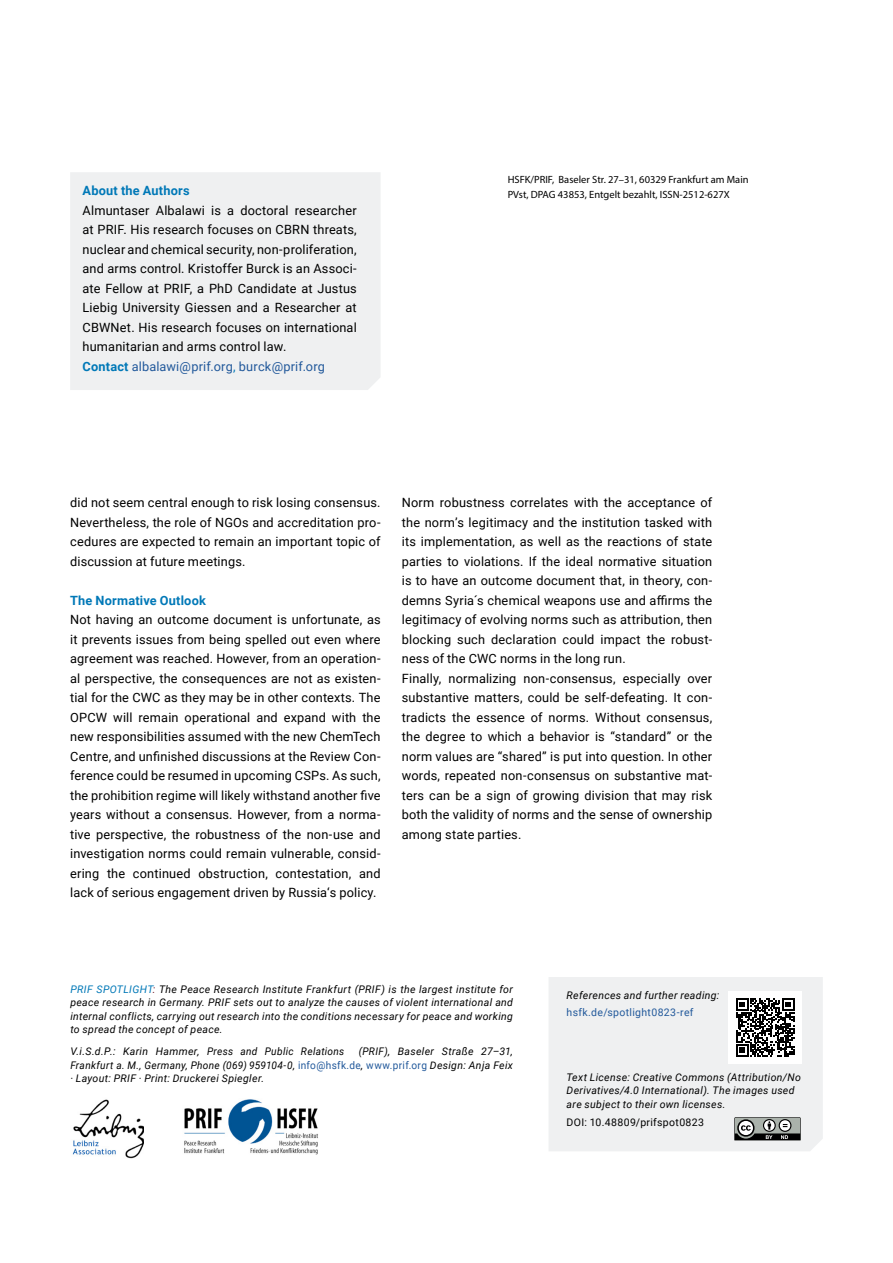
<style>
.page{position:relative;width:893px;height:1263px;background:#fff}
.page>*{position:absolute;margin:0;border:0;box-sizing:border-box;transform-origin:0 0}
.Fließtext{font:12.75px/19.5px "Roboto";letter-spacing:.015em;color:#000;text-align:justify}
.Fließtext-2{font:12.75px "Roboto";letter-spacing:.015em;color:#22599b}
.Zwischenüberschrift{font:700 12.75px "Roboto";letter-spacing:.015em;color:#0078b7}
.Fließtext-3{font:700 12.75px "Roboto";letter-spacing:.015em;color:#0078b7}
.t1{font:italic 10.5px/13.5px "Roboto";letter-spacing:.03em;color:#000}
.t2{font:italic 10.5px/13.5px "Roboto";letter-spacing:.03em;color:#000;text-align:justify;scale:.96 1}
.t3{font:10.5px/15px "Myriad Pro";color:#000}
.t4{font:10.5px "Roboto";letter-spacing:.035em;color:#000}
.t5{font:10.5px "Roboto";letter-spacing:.03em;color:#22599b}
.s1{font-weight:700;color:#0078b7}
.s2{color:#0078b7}
.s3{color:#6f1b2d}
.s4{font-style:normal;color:#22599b}
</style>
<div class="page">
<div style="left:70px;top:172px;width:310px;height:218px;background:#eff0f1"></div>
<div style="left:549px;top:977px;width:274px;height:174px;background:#eff0f1"></div>
<svg style="left:734px;top:1117px;width:67px;height:23px"></svg>
<div style="left:728px;top:991px;width:74px;height:73px;background:#fff"></div>
<svg style="left:736px;top:998px;width:58px;height:58px"></svg>
<img style="left:72px;top:1099px;width:72px;height:59px">
<img style="left:184px;top:1099px;width:134px;height:56px">
<p class="Fließtext-3" style="left:82px;top:182px;width:109px">About the Authors</p>
<p class="Fließtext" style="left:82px;top:200px;width:276px">Almuntaser Albalawi is a doctoral researcher at PRIF. His research focuses on CBRN threats, nuclear and chemical security, non-proliferation, and arms control. Kristoffer Burck is an Associ&shy;ate Fellow at PRIF, a PhD Candidate at Justus Liebig University Giessen and a Researcher at CBWNet. His research focuses on international humanitarian and arms control law.</p>
<p class="Fließtext-2" style="left:82px;top:357px;width:244px"><span class="s1">Contact</span> albalawi@prif.org<span class="s2">,</span> burck@prif.org</p>
<p class="t3" style="left:508px;top:172px;width:242px">HSFK/PRIF, Baseler Str. 27–31, 60329 Frankfurt am Main<br>PVst, DPAG 43853, Entgelt bezahlt, ISSN-2512-627X</p>
<p class="Fließtext" style="left:70px;top:492px;width:312px">did not seem central enough to risk losing consensus.<br>Nevertheless, the role of NGOs and accreditation pro&shy;cedures are expected to remain an important topic of discussion at future meetings.</p>
<h2 class="Zwischenüberschrift" style="left:70px;top:591px;width:137px">The Normative Outlook</h2>
<p class="Fließtext" style="left:70px;top:609px;width:312px">Not having an outcome document is unfortunate, as it prevents issues from being spelled out even where agreement was reached. However, from an operation&shy;al perspective, the consequences are not as existen&shy;tial for the CWC as they may be in other contexts. The OPCW will remain operational and expand with the new responsibilities assumed with the new ChemTech Centre, and unfinished discussions at the Review Con&shy;ference could be resumed in upcoming CSPs. As such, the prohibition regime will likely withstand another five years without a consensus. However, from a norma&shy;tive perspective, the robustness of the non-use and investigation norms could remain vulnerable, consid&shy;ering the continued obstruction, contestation, and lack of serious engagement driven by Russia‘s policy.</p>
<p class="Fließtext" style="left:402px;top:492px;width:312px">Norm robustness correlates with the acceptance of the norm’s legitimacy and the institution tasked with its implementation, as well as the reactions of state parties to violations. If the ideal normative situation is to have an outcome document that, in theory, con&shy;demns Syria´s chemical weapons use and affirms the legitimacy of evolving norms such as attribution, then blocking such declaration could impact the robust&shy;ness of the CWC norms in the long run.</p>
<p class="Fließtext" style="left:402px;top:668px;width:312px">Finally, normalizing non-consensus, especially over substantive matters, could be self-defeating. It con&shy;tradicts the essence of norms. Without consensus, the degree to which a behavior is “standard” or the norm values are “shared” is put into question. In other words, repeated non-consensus on substantive mat&shy;ters can be a sign of growing division that may risk both the validity of norms and the sense of ownership among state parties.</p>
<p class="t1" style="left:70px;top:982px;width:444px;text-align:justify"><span class="s2">PRIF SPOTLIGHT</span><span class="s3">:</span> The Peace Research Institute Frankfurt (PRIF) is the largest institute for peace research in Germany. PRIF sets out to analyze the causes of violent international and internal conflicts, carrying out research into the conditions necessary for peace and working to spread the concept of peace.</p>
<p class="t1" style="left:70px;top:1044px;width:275px">V.i.S.d.P.: Karin Hammer, Press and Public Relations</p>
<p class="t2" style="left:70px;top:1044px;width:463px;text-indent:288px">(PRIF), Baseler Straße 27–31, Frankfurt a. M., Germany, Phone (069) 959104-0, <span class="s4">info@hsfk.de</span>, <span class="s4">www.prif.org</span> Design: Anja Feix · Layout: PRIF · Print: Druckerei Spiegler.</p>
<p class="t1" style="left:567px;top:988px;width:154px">References and further reading:</p>
<p class="t5" style="left:567px;top:1004px;width:128px">hsfk.de/spotlight0823-ref</p>
<p class="t1" style="left:567px;top:1070px;width:236px">Text License: Creative Commons (Attribution/No<br>Derivatives/4.0 International). The images used are subject to their own licenses.</p>
<p class="t4" style="left:567px;top:1114px;width:139px">DOI: 10.48809/prifspot0823</p>
</div>
